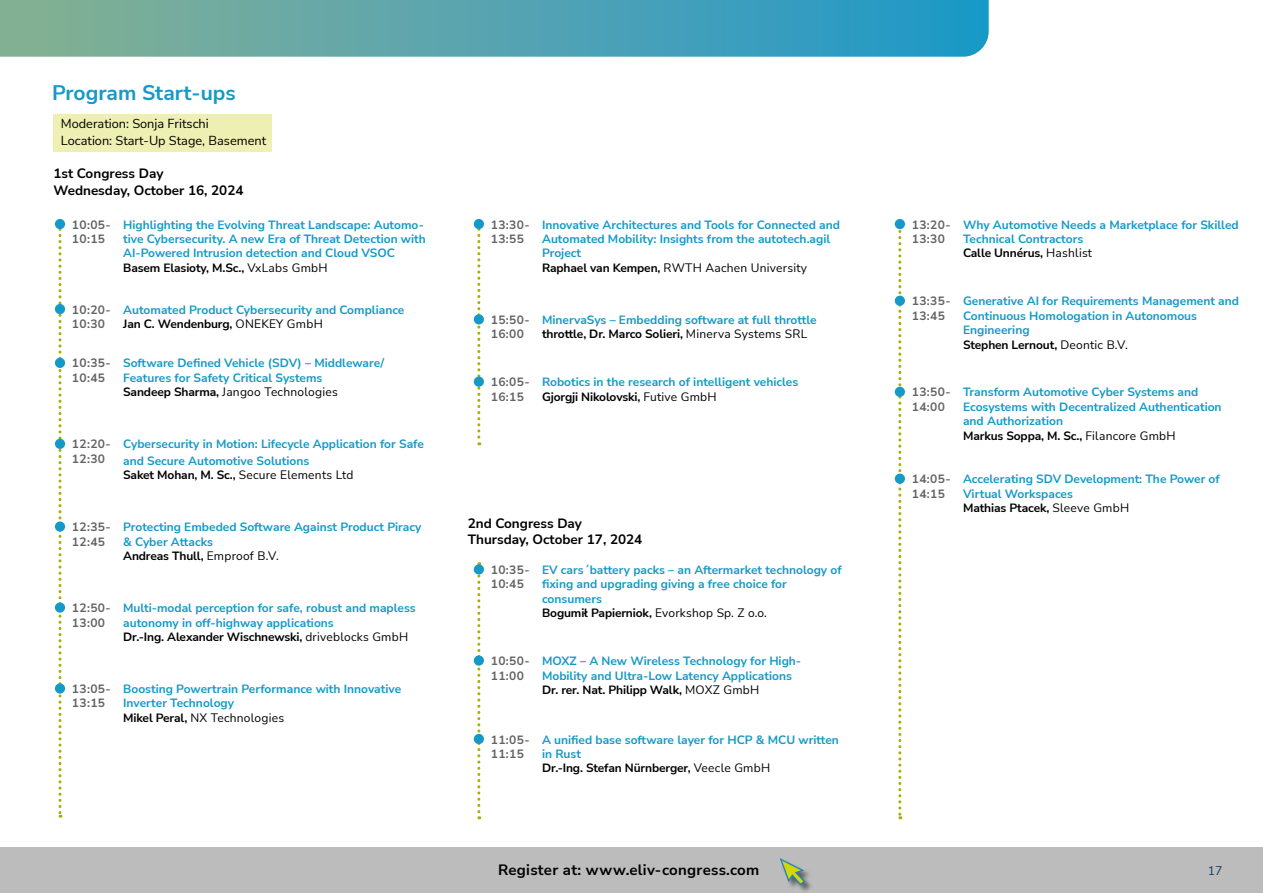
<style>
.page{position:relative;width:1263px;height:893px;background:#fff}
.page>*{position:absolute;margin:0;border:0;box-sizing:border-box;transform-origin:0 0}
.t1{font:700 21px "Nunito Sans";color:#1599c6}
.t2{font:700 15px "Nunito Sans";letter-spacing:.02em;color:#000}
.t3{font:700 13.5px/16.2px "Nunito Sans";color:#000}
.t4{font:12.75px/16.5px "Nunito Sans";color:#000}
.t5{font:12.3px "Nunito Sans";color:#103c62}
.t6{font:700 12px/14.4px "Nunito Sans";color:#1599c6}
.t7{font:700 12px/14.4px "Nunito Sans";letter-spacing:.03em;color:#646363}
.t8{font:700 12px "Nunito Sans";letter-spacing:-.01em;color:#000}
.s1{color:#000}
.s2{font-weight:400;color:#000}
.s3{font-weight:400}
</style>
<div class="page">
<div style="left:0;top:847px;width:1263px;height:46px;background:#bcbcbc"></div>
<svg style="left:0;top:0;width:989px;height:57px"></svg>
<div style="left:780px;top:858px;width:34px;height:35px;background:#000;opacity:.5"></div>
<svg style="left:779px;top:858px;width:27px;height:28px"></svg>
<div style="left:54px;top:114px;width:218px;height:38px;background:#eeefb2"></div>
<svg style="left:477px;top:229px;width:3px;height:216px"></svg>
<svg style="left:477px;top:562px;width:3px;height:257px"></svg>
<svg style="left:58px;top:229px;width:3px;height:589px"></svg>
<svg style="left:898px;top:229px;width:3px;height:590px"></svg>
<div style="left:55px;top:219px;width:10px;height:10px;background:#1599c6;border-radius:50%"></div>
<div style="left:55px;top:304px;width:10px;height:10px;background:#1599c6;border-radius:50%"></div>
<div style="left:55px;top:358px;width:10px;height:10px;background:#1599c6;border-radius:50%"></div>
<div style="left:55px;top:439px;width:10px;height:10px;background:#1599c6;border-radius:50%"></div>
<div style="left:55px;top:521px;width:10px;height:11px;background:#1599c6;border-radius:50%"></div>
<div style="left:55px;top:602px;width:10px;height:11px;background:#1599c6;border-radius:50%"></div>
<div style="left:55px;top:683px;width:10px;height:11px;background:#1599c6;border-radius:50%"></div>
<div style="left:895px;top:219px;width:10px;height:10px;background:#1599c6;border-radius:50%"></div>
<div style="left:895px;top:296px;width:10px;height:10px;background:#1599c6;border-radius:50%"></div>
<div style="left:895px;top:387px;width:10px;height:10px;background:#1599c6;border-radius:50%"></div>
<div style="left:895px;top:474px;width:10px;height:10px;background:#1599c6;border-radius:50%"></div>
<div style="left:474px;top:219px;width:10px;height:10px;background:#1599c6;border-radius:50%"></div>
<div style="left:474px;top:314px;width:10px;height:10px;background:#1599c6;border-radius:50%"></div>
<div style="left:474px;top:377px;width:10px;height:10px;background:#1599c6;border-radius:50%"></div>
<div style="left:474px;top:564px;width:10px;height:10px;background:#1599c6;border-radius:50%"></div>
<div style="left:474px;top:655px;width:10px;height:11px;background:#1599c6;border-radius:50%"></div>
<div style="left:474px;top:734px;width:10px;height:10px;background:#1599c6;border-radius:50%"></div>
<h1 class="t1" style="left:52px;top:78px;width:185px">Program Start-ups</h1>
<p class="t4" style="left:61px;top:115px;width:207px">Moderation: Sonja Fritschi<br>Location: Start-Up Stage, Basement</p>
<p class="t3" style="left:54px;top:165px;width:192px">1st Congress Day<br>Wednesday, October 16, 2024</p>
<p class="t7" style="left:72px;top:217px;width:40px">10:05-<br>10:15</p>
<p class="t6" style="left:123px;top:217px;width:304px">Highlighting the Evolving Threat Landscape: Automo&shy;tive Cybersecurity. A new Era of Threat Detection with AI-Powered Intrusion detection and Cloud VSOC <span class="s1">Basem Elasioty, M.Sc.,</span> <span class="s2">VxLabs GmbH</span></p>
<p class="t7" style="left:72px;top:302px;width:40px">10:20-<br>10:30</p>
<p class="t6" style="left:123px;top:302px;width:283px">Automated Product Cybersecurity and Compliance<br><span class="s1">Jan C. Wendenburg,</span> <span class="s2">ONEKEY GmbH</span></p>
<p class="t7" style="left:72px;top:356px;width:40px">10:35-<br>10:45</p>
<p class="t6" style="left:123px;top:356px;width:262px">Software Defined Vehicle (SDV) – Middleware/<br>Features for Safety Critical Systems<br><span class="s1">Sandeep Sharma,</span> <span class="s2">Jangoo Technologies</span></p>
<p class="t7" style="left:72px;top:437px;width:40px">12:20-<br>12:30</p>
<p class="t6" style="left:123px;top:436px;width:302px;line-height:16.2px">Cybersecurity in Motion: Lifecycle Application for Safe and Secure Automotive Solutions</p>
<p class="t8" style="left:123px;top:466px;width:232px">Saket Mohan, M. Sc., <span class="s3">Secure Elements Ltd</span></p>
<p class="t7" style="left:72px;top:519px;width:40px">12:35-<br>12:45</p>
<p class="t6" style="left:123px;top:519px;width:300px">Protecting Embeded Software Against Product Piracy &amp; Cyber Attacks<br><span class="s1">Andreas Thull,</span> <span class="s2">Emproof B.V.</span></p>
<p class="t7" style="left:72px;top:600px;width:40px">12:50-<br>13:00</p>
<p class="t6" style="left:123px;top:600px;width:294px">Multi-modal perception for safe, robust and mapless autonomy in off-highway applications<br><span class="s1">Dr.-Ing. Alexander Wischnewski,</span> <span class="s2">driveblocks GmbH</span></p>
<p class="t7" style="left:72px;top:681px;width:40px">13:05-<br>13:15</p>
<p class="t6" style="left:123px;top:681px;width:279px">Boosting Powertrain Performance with Innovative<br>Inverter Technology<br><span class="s1">Mikel Peral,</span> <span class="s2">NX Technologies</span></p>
<p class="t7" style="left:491px;top:217px;width:40px">13:30-<br>13:55</p>
<p class="t6" style="left:542px;top:217px;width:299px">Innovative Architectures and Tools for Connected and Automated Mobility: Insights from the autotech.agil Project<br><span class="s1">Raphael van Kempen,</span> <span class="s2">RWTH Aachen University</span></p>
<p class="t7" style="left:491px;top:312px;width:40px">15:50-<br>16:00</p>
<p class="t6" style="left:542px;top:312px;width:276px">MinervaSys – Embedding software at full throttle <span class="s1">throttle, Dr. Marco Solieri,</span> <span class="s2">Minerva Systems SRL</span></p>
<p class="t7" style="left:491px;top:374px;width:40px">16:05-<br>16:15</p>
<p class="t6" style="left:542px;top:374px;width:258px">Robotics in the research of intelligent vehicles<br><span class="s1">Gjorgji Nikolovski,</span> <span class="s2">Futive GmbH</span></p>
<p class="t3" style="left:468px;top:515px;width:176px">2nd Congress Day<br>Thursday, October 17, 2024</p>
<p class="t7" style="left:491px;top:562px;width:40px">10:35-<br>10:45</p>
<p class="t6" style="left:542px;top:562px;width:301px">EV cars´battery packs – an Aftermarket technology of fixing and upgrading giving a free choice for consumers<br><span class="s1">Bogumił Papierniok,</span> <span class="s2">Evorkshop Sp. Z o.o.</span></p>
<p class="t7" style="left:491px;top:653px;width:40px">10:50-<br>11:00</p>
<p class="t6" style="left:542px;top:653px;width:261px">MOXZ – A New Wireless Technology for High-<br>Mobility and Ultra-Low Latency Applications<br><span class="s1">Dr. rer. Nat. Philipp Walk,</span> <span class="s2">MOXZ GmbH</span></p>
<p class="t7" style="left:491px;top:732px;width:40px">11:05-<br>11:15</p>
<p class="t6" style="left:542px;top:732px;width:298px">A unified base software layer for HCP &amp; MCU written in Rust<br><span class="s1">Dr.-Ing. Stefan Nürnberger,</span> <span class="s2">Veecle GmbH</span></p>
<p class="t7" style="left:912px;top:217px;width:40px">13:20-<br>13:30</p>
<p class="t6" style="left:963px;top:217px;width:277px">Why Automotive Needs a Marketplace for Skilled<br>Technical Contractors<br><span class="s1">Calle Unnérus,</span> <span class="s2">Hashlist</span></p>
<p class="t7" style="left:912px;top:293px;width:40px">13:35-<br>13:45</p>
<p class="t6" style="left:963px;top:293px;width:277px">Generative AI for Requirements Management and<br>Continuous Homologation in Autonomous<br>Engineering<br><span class="s1">Stephen Lernout,</span> <span class="s2">Deontic B.V.</span></p>
<p class="t7" style="left:912px;top:385px;width:40px">13:50-<br>14:00</p>
<p class="t6" style="left:963px;top:385px;width:260px">Transform Automotive Cyber Systems and Ecosystems with Decentralized Authentication and Authorization<br><span class="s1">Markus Soppa, M. Sc.,</span> <span class="s2">Filancore GmbH</span></p>
<p class="t7" style="left:912px;top:471px;width:40px">14:05-<br>14:15</p>
<p class="t6" style="left:963px;top:471px;width:258px">Accelerating SDV Development: The Power of<br>Virtual Workspaces<br><span class="s1">Mathias Ptacek,</span> <span class="s2">Sleeve GmbH</span></p>
<p class="t2" style="left:498px;top:859px;width:263px">Register at: www.eliv-congress.com</p>
<p class="t5" style="left:1208px;top:862px;width:16px">17</p>
</div>
